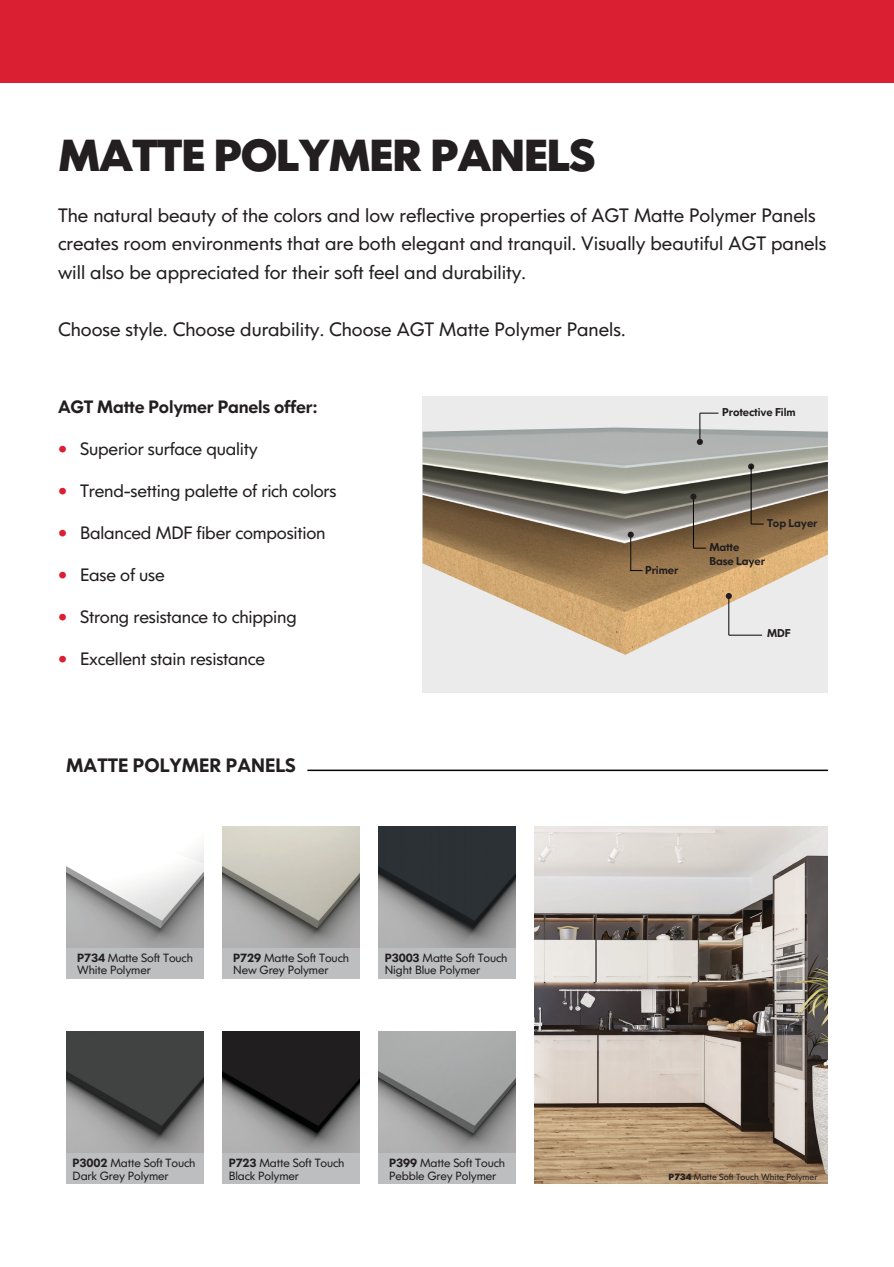
<style>
.page{position:relative;width:894px;height:1267px;background:#fff}
.page>*{position:absolute;margin:0;border:0;box-sizing:border-box;transform-origin:0 0}
.t1{font:700 45px "IKEA Sans TUC";letter-spacing:-.04em;color:#231f20}
.t2{font:19.5px/28.5px "IKEA Sans TUC";color:#231f20}
.t3{font:800 19.5px "IKEA Sans TUC";color:#231f20}
.t4{font:18px "IKEA Sans TUC";letter-spacing:-.01em;color:#231f20}
.t5{font:800 18px "IKEA Sans TUC";letter-spacing:-.01em;color:#231f20}
.t6{font:12px/12.6px "IKEA Sans TUC";letter-spacing:-.01em;color:#231f20}
.t7{font:800 11.4px/13.6px "IKEA Sans TUC";letter-spacing:-.01em;color:#221e1f}
.t8{font:9px "IKEA Sans TUC";color:#231f20}
.s1{font-size:25.5px;color:#db1f33}
.s2{font-weight:800}
.s3{font-weight:700}
</style>
<div class="page">
<div style="left:423px;top:396px;width:405px;height:296px;background:#ebebeb"></div>
<img style="left:534px;top:827px;width:294px;height:357px">
<div style="left:0;top:0;width:894px;height:83px;background:#db1f33"></div>
<img style="left:66px;top:848px;width:138px;height:100px">
<img style="left:222px;top:827px;width:138px;height:121px">
<img style="left:378px;top:827px;width:138px;height:121px">
<img style="left:66px;top:1032px;width:138px;height:121px">
<img style="left:222px;top:1032px;width:138px;height:121px">
<img style="left:378px;top:1032px;width:138px;height:121px">
<div style="left:66px;top:948px;width:138px;height:30px;background:#bcbec0"></div>
<div style="left:378px;top:1153px;width:138px;height:31px;background:#bcbec0"></div>
<div style="left:222px;top:948px;width:138px;height:30px;background:#bcbec0"></div>
<div style="left:378px;top:948px;width:138px;height:30px;background:#bcbec0"></div>
<div style="left:66px;top:1153px;width:138px;height:31px;background:#bcbec0"></div>
<div style="left:222px;top:1153px;width:138px;height:31px;background:#bcbec0"></div>
<hr style="left:307px;top:770px;width:521px;height:1px;background:#020304">
<img style="left:423px;top:428px;width:405px;height:227px">
<hr style="left:728px;top:596px;width:1px;height:39px;background:#030505">
<hr style="left:729px;top:635px;width:33px;height:1px;background:#030505">
<hr style="left:630px;top:535px;width:1px;height:36px;background:#030505">
<svg style="left:726px;top:593px;width:6px;height:6px"></svg>
<svg style="left:697px;top:413px;width:21px;height:32px"></svg>
<svg style="left:628px;top:532px;width:6px;height:6px"></svg>
<hr style="left:693px;top:497px;width:1px;height:51px;background:#030505">
<svg style="left:693px;top:548px;width:13px;height:1px"></svg>
<svg style="left:631px;top:570px;width:12px;height:1px"></svg>
<svg style="left:690px;top:494px;width:6px;height:6px"></svg>
<div style="left:748px;top:463px;width:6px;height:7px;background:#221e1f;border-radius:50%"></div>
<hr style="left:751px;top:466px;width:1px;height:58px;background:#030505">
<svg style="left:751px;top:524px;width:13px;height:1px"></svg>
<h1 class="t1" style="left:58px;top:119px;width:539px">MATTE POLYMER PANELS</h1>
<p class="t2" style="left:58px;top:200px;width:770px">The natural beauty of the colors and low reflective properties of AGT Matte Polymer Panels creates room environments that are both elegant and tranquil. Visually beautiful AGT panels will also be appreciated for their soft feel and durability.</p>
<p class="t2" style="left:58px;top:314px;width:569px">Choose style. Choose durability. Choose AGT Matte Polymer Panels.</p>
<p class="t5" style="left:58px;top:393px;width:261px">AGT Matte Polymer Panels offer:</p>
<p class="t4" style="left:58px;top:435px;width:201px"><span class="s1">•</span> Superior surface quality</p>
<p class="t4" style="left:58px;top:477px;width:280px"><span class="s1">•</span> Trend-setting palette of rich colors</p>
<p class="t4" style="left:58px;top:519px;width:269px"><span class="s1">•</span> Balanced MDF fiber composition</p>
<p class="t4" style="left:58px;top:561px;width:108px"><span class="s1">•</span> Ease of use</p>
<p class="t4" style="left:58px;top:603px;width:240px"><span class="s1">•</span> Strong resistance to chipping</p>
<p class="t4" style="left:58px;top:645px;width:208px"><span class="s1">•</span> Excellent stain resistance</p>
<p class="t3" style="left:66px;top:750px;width:231px">MATTE POLYMER PANELS</p>
<p class="t6" style="left:77px;top:951px;width:117px"><span class="s2">P734</span> Matte Soft Touch<br>White Polymer</p>
<p class="t6" style="left:233px;top:951px;width:117px"><span class="s2">P729</span> Matte Soft Touch<br>New Grey Polymer</p>
<p class="t6" style="left:385px;top:951px;width:124px"><span class="s2">P3003</span> Matte Soft Touch<br>Night Blue Polymer</p>
<p class="t6" style="left:73px;top:1156px;width:124px"><span class="s2">P3002</span> Matte Soft Touch<br>Dark Grey Polymer</p>
<p class="t6" style="left:229px;top:1156px;width:117px"><span class="s2">P723</span> Matte Soft Touch<br>Black Polymer</p>
<p class="t6" style="left:389px;top:1156px;width:117px"><span class="s2">P399</span> Matte Soft Touch<br>Pebble Grey Polymer</p>
<p class="t7" style="left:722px;top:404px;width:75px">Protective Film</p>
<p class="t7" style="left:645px;top:563px;width:35px">Primer</p>
<p class="t7" style="left:767px;top:516px;width:52px">Top Layer</p>
<p class="t7" style="left:709px;top:540px;width:57px">Matte<br>Base Layer</p>
<p class="t7" style="left:767px;top:626px;width:25px">MDF</p>
<p class="t8" style="left:669px;top:1170px;width:150px"><span class="s3">P734</span> Matte Soft Touch White Polymer</p>
</div>
